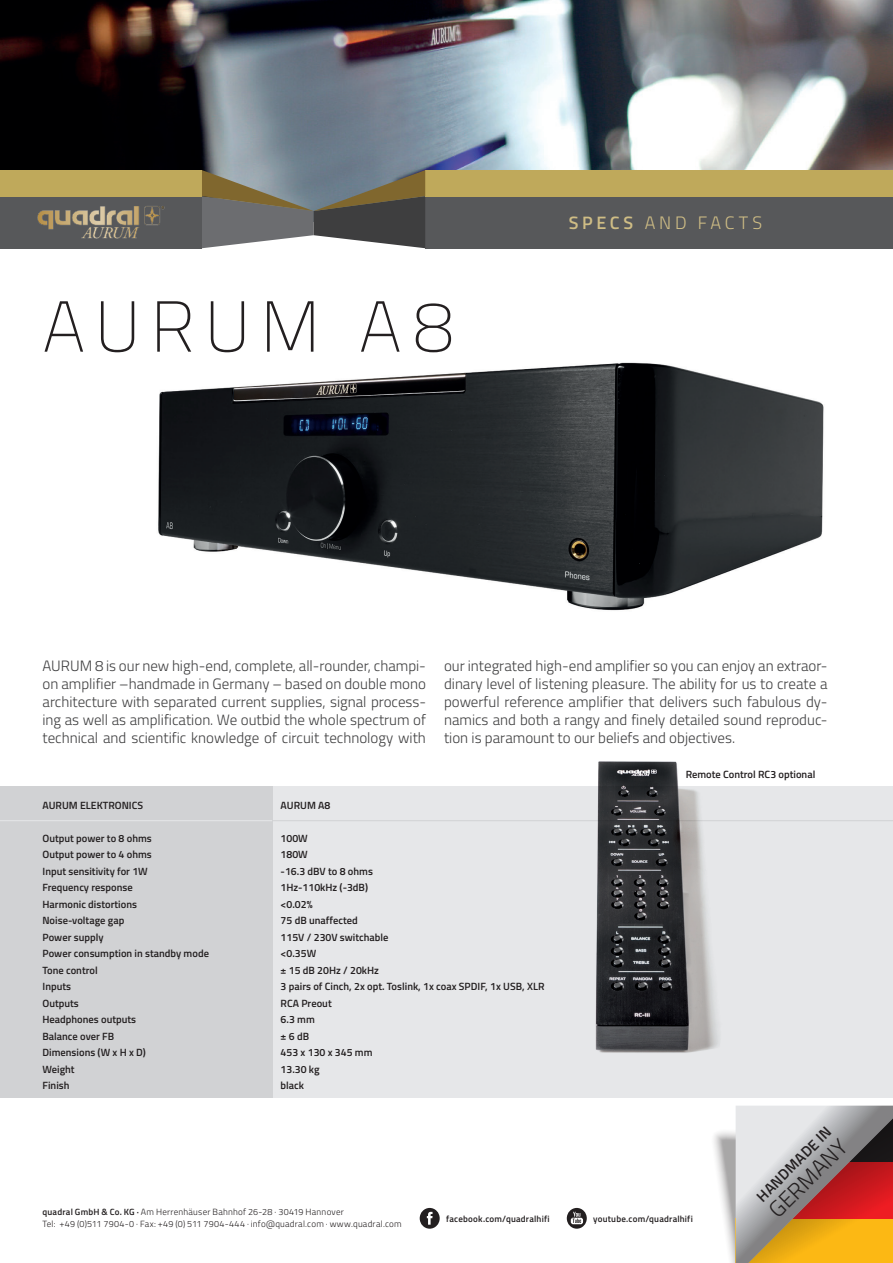
<style>
.page{position:relative;width:893px;height:1263px;background:#fff}
.page>*{position:absolute;margin:0;border:0;box-sizing:border-box;transform-origin:0 0}
.t1{font:100 72px "Titillium";letter-spacing:.14em;color:#231f20}
.t2{font:300 22.5px "Titillium";color:#231f20}
.t3{font:300 18px "Titillium";letter-spacing:.21em;color:#cfbd85}
.t4{font:300 15px/18px "Titillium";color:#3e3e3f;text-align:justify}
.t5{font:600 15px "Titillium";color:#231f20}
.t6{font:600 10.5px/16.5px "Titillium";color:#231f20}
.t7{font:300 9px/12px "Titillium";letter-spacing:.025em;color:#231f20}
.t8{font:600 9px "Titillium";letter-spacing:.02em;color:#231f20}
.s1{font-weight:600}
</style>
<div class="page">
<div style="left:60px;top:787px;width:833px;height:311px;background:#e6e7e9"></div>
<div style="left:0;top:787px;width:272px;height:311px;background:#d1d2d4"></div>
<hr style="left:0;top:820px;width:272px;height:1px;background:#e6e7e9">
<svg style="left:567px;top:1208px;width:20px;height:21px"></svg>
<svg style="left:420px;top:1208px;width:20px;height:21px"></svg>
<hr style="left:272px;top:820px;width:621px;height:1px;background:#d1d2d4">
<svg style="left:714px;top:1106px;width:179px;height:157px;background:#c59f82"></svg>
<img style="left:0;top:0;width:893px;height:170px">
<div style="left:425px;top:196px;width:468px;height:52px;background:#57585a"></div>
<div style="left:0;top:196px;width:202px;height:52px;background:#57585a"></div>
<div style="left:425px;top:170px;width:468px;height:26px;background:#bfa95b"></div>
<div style="left:0;top:170px;width:202px;height:26px;background:#bfa95b"></div>
<svg style="left:202px;top:170px;width:223px;height:78px;background:#73736e"></svg>
<img style="left:158px;top:362px;width:666px;height:249px">
<img style="left:34px;top:196px;width:134px;height:43px">
<img style="left:587px;top:761px;width:154px;height:292px">
<h1 class="t1" style="left:43px;top:275px;width:413px">AURUM A8</h1>
<p class="t3" style="left:569px;top:210px;width:195px"><span class="s1">SPECS</span> AND FACTS</p>
<p class="t4" style="left:43px;top:656px;width:385px">AURUM 8 is our new high-end, complete, all-rounder, champi&shy;on amplifier –handmade in Germany – based on double mono architecture with separated current supplies, signal process&shy;ing as well as amplification. We outbid the whole spectrum of technical and scientific knowledge of circuit technology with</p>
<p class="t4" style="left:444px;top:656px;width:385px">our integrated high-end amplifier so you can enjoy an extraor&shy;dinary level of listening pleasure. The ability for us to create a powerful reference amplifier that delivers such fabulous dy&shy;namics and both a rangy and finely detailed sound reproduc&shy;tion is paramount to our beliefs and objectives.</p>
<p class="t6" style="left:686px;top:765px;width:131px">Remote Control RC3 optional</p>
<p class="t6" style="left:43px;top:796px;width:102px">AURUM ELEKTRONICS</p>
<p class="t6" style="left:43px;top:829px;width:168px">Output power to 8 ohms<br>Output power to 4 ohms<br>Input sensitivity for 1W<br>Frequency response<br>Harmonic distortions<br>Noise-voltage gap<br>Power supply<br>Power consumption in standby mode<br>Tone control<br>Inputs<br>Outputs<br>Headphones outputs<br>Balance over FB<br>Dimensions (W x H x D)<br>Weight<br>Finish</p>
<p class="t6" style="left:281px;top:796px;width:51px">AURUM A8</p>
<p class="t6" style="left:281px;top:829px;width:265px">100W<br>180W<br>-16.3 dBV to 8 ohms<br>1Hz-110kHz (-3dB)<br>&lt;0.02%<br>75 dB unaffected<br>115V / 230V switchable<br>&lt;0.35W<br>± 15 dB 20Hz / 20kHz<br>3 pairs of Cinch, 2x opt. Toslink, 1x coax SPDIF, 1x USB, XLR<br>RCA Preout<br>6.3 mm<br>± 6 dB<br>453 x 130 x 345 mm<br>13.30 kg<br>black</p>
<p class="t7" style="left:43px;top:1205px;width:361px"><span class="s1">quadral GmbH &amp; Co. KG ·</span> Am Herrenhäuser Bahnhof 26-28 · 30419 Hannover<br>Tel: +49 (0)511 7904-0 · Fax: +49 (0) 511 7904-444 · info@quadral.com · www.quadral.com</p>
<p class="t8" style="left:446px;top:1212px;width:105px">facebook.com/quadralhifi</p>
<p class="t8" style="left:593px;top:1212px;width:101px">youtube.com/quadralhifi</p>
<p class="t5" style="left:751px;top:1191px;width:100px;rotate:-45deg">HANDMADE IN</p>
<h2 class="t2" style="left:761px;top:1202px;width:102px;rotate:-45deg">GERMANY</h2>
</div>
